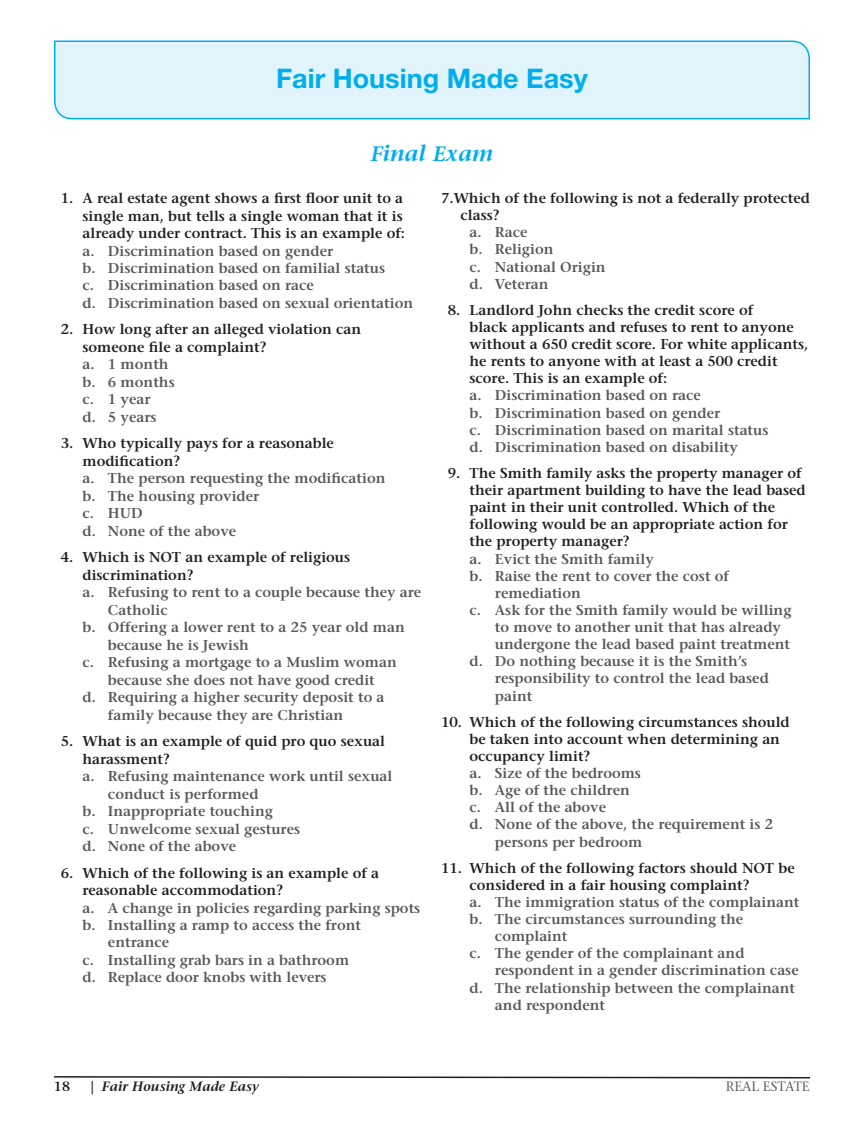
<style>
.page{position:relative;width:864px;height:1134px;background:#fff}
.page>*{position:absolute;margin:0;border:0;box-sizing:border-box;transform-origin:0 0}
.t1{font:700 27px "Helvetica Neue LT Std";color:#00aeef}
.t2{font:italic 600 22.5px "Stone Serif Std";color:#00aeef}
.t3{font:600 14.25px/17.5px "Stone Serif Std";color:#57585a}
.t4{font:600 14.25px/17.1px "Stone Serif Std";color:#231f20}
.t5{font:italic 600 13.5px "Stone Serif Std";color:#231f20}
.t6{font:500 13.5px "Stone Serif Std";color:#636366}
.t7{font:600 13.5px "Stone Serif Std";color:#231f20}
.s1{font-family:"Minion Pro";font-weight:700}
.s2{font-style:normal}
</style>
<div class="page">
<svg style="left:54px;top:1076px;width:756px;height:3px"></svg>
<div style="left:54px;top:40px;width:756px;height:80px;background:#e1f4fc"></div>
<h1 class="t1" style="left:276px;top:62px;width:313px">Fair Housing Made Easy</h1>
<h2 class="t2" style="left:370px;top:140px;width:125px"><span class="s1">F</span>inal <span class="s1">E</span>xam</h2>
<p class="t4" style="left:83px;top:189px;width:324px;line-height:17.5px;text-indent:-22px">1. A real estate agent shows a first floor unit to a single man, but tells a single woman that it is already under contract. This is an example of:</p>
<p class="t3" style="left:83px;top:242px;width:332px">a. Discrimination based on gender<br>b. Discrimination based on familial status<br>c. Discrimination based on race<br>d. Discrimination based on sexual orientation</p>
<p class="t4" style="left:83px;top:321px;width:280px;line-height:17.5px;text-indent:-22px">2. How long after an alleged violation can someone file a complaint?</p>
<p class="t3" style="left:83px;top:356px;width:94px">a. 1 month b. 6 months c. 1 year<br>d. 5 years</p>
<p class="t4" style="left:83px;top:435px;width:253px;line-height:17.5px;text-indent:-22px">3. Who typically pays for a reasonable modification?</p>
<p class="t3" style="left:83px;top:470px;width:305px">a. The person requesting the modification b. The housing provider<br>c. HUD<br>d. None of the above</p>
<p class="t4" style="left:83px;top:549px;width:269px;line-height:17.5px;text-indent:-22px">4. Which is NOT an example of religious discrimination?</p>
<p class="t3" style="left:83px;top:584px;width:340px">a. Refusing to rent to a couple because they are</p>
<p class="t3" style="left:108px;top:601px;width:61px">Catholic</p>
<p class="t3" style="left:83px;top:619px;width:324px">b. Offering a lower rent to a 25 year old man</p>
<p class="t3" style="left:108px;top:636px;width:142px">because he is Jewish</p>
<p class="t3" style="left:83px;top:653px;width:316px">c. Refusing a mortgage to a Muslim woman</p>
<p class="t3" style="left:108px;top:671px;width:268px">because she does not have good credit</p>
<p class="t3" style="left:83px;top:688px;width:304px">d. Requiring a higher security deposit to a</p>
<p class="t3" style="left:108px;top:706px;width:237px">family because they are Christian</p>
<p class="t4" style="left:83px;top:732px;width:304px;line-height:17.5px;text-indent:-22px">5. What is an example of quid pro quo sexual harassment?</p>
<p class="t3" style="left:83px;top:767px;width:311px">a. Refusing maintenance work until sexual</p>
<p class="t3" style="left:108px;top:785px;width:152px">conduct is performed</p>
<p class="t3" style="left:83px;top:802px;width:192px">b. Inappropriate touching</p>
<p class="t3" style="left:83px;top:820px;width:219px">c. Unwelcome sexual gestures</p>
<p class="t3" style="left:83px;top:837px;width:155px">d. None of the above</p>
<p class="t4" style="left:83px;top:864px;width:298px;line-height:17.5px;text-indent:-22px">6. Which of the following is an example of a reasonable accommodation?</p>
<p class="t3" style="left:83px;top:899px;width:339px">a. A change in policies regarding parking spots</p>
<p class="t3" style="left:83px;top:916px;width:280px">b. Installing a ramp to access the front</p>
<p class="t3" style="left:108px;top:934px;width:63px">entrance</p>
<p class="t3" style="left:83px;top:951px;width:268px">c. Installing grab bars in a bathroom</p>
<p class="t3" style="left:83px;top:969px;width:246px">d. Replace door knobs with levers</p>
<p class="t4" style="left:460px;top:190px;width:351px;text-indent:-19px">7.Which of the following is not a federally protected class?</p>
<p class="t3" style="left:470px;top:224px;width:138px;line-height:17.1px">a. Race<br>b. Religion<br>c. National Origin d. Veteran</p>
<p class="t4" style="left:470px;top:301px;width:340px;text-indent:-22px">8. Landlord John checks the credit score of<br>black applicants and refuses to rent to anyone without a 650 credit score. For white applicants, he rents to anyone with at least a 500 credit score. This is an example of:</p>
<p class="t3" style="left:470px;top:387px;width:300px;line-height:17.1px">a. Discrimination based on race<br>b. Discrimination based on gender<br>c. Discrimination based on marital status d. Discrimination based on disability</p>
<p class="t4" style="left:470px;top:464px;width:338px;text-indent:-22px">9. The Smith family asks the property manager of their apartment building to have the lead based paint in their unit controlled. Which of the following would be an appropriate action for the property manager?</p>
<p class="t3" style="left:470px;top:550px;width:186px">a. Evict the Smith family</p>
<p class="t3" style="left:470px;top:567px;width:261px">b. Raise the rent to cover the cost of</p>
<p class="t3" style="left:495px;top:584px;width:88px">remediation</p>
<p class="t3" style="left:470px;top:601px;width:324px">c. Ask for the Smith family would be willing</p>
<p class="t3" style="left:495px;top:618px;width:288px">to move to another unit that has already</p>
<p class="t3" style="left:495px;top:635px;width:297px">undergone the lead based paint treatment</p>
<p class="t3" style="left:470px;top:653px;width:279px">d. Do nothing because it is the Smith’s</p>
<p class="t3" style="left:495px;top:670px;width:275px">responsibility to control the lead based</p>
<p class="t3" style="left:495px;top:687px;width:39px">paint</p>
<p class="t4" style="left:470px;top:713px;width:322px;text-indent:-28px">10. Which of the following circumstances should be taken into account when determining an occupancy limit?</p>
<p class="t3" style="left:470px;top:764px;width:173px">a. Size of the bedrooms</p>
<p class="t3" style="left:470px;top:782px;width:162px">b. Age of the children</p>
<p class="t3" style="left:470px;top:799px;width:138px">c. All of the above</p>
<p class="t3" style="left:470px;top:816px;width:305px">d. None of the above, the requirement is 2</p>
<p class="t3" style="left:495px;top:833px;width:149px">persons per bedroom</p>
<p class="t4" style="left:470px;top:859px;width:327px;text-indent:-28px">11. Which of the following factors should NOT be considered in a fair housing complaint?</p>
<p class="t3" style="left:470px;top:893px;width:332px">a. The immigration status of the complainant</p>
<p class="t3" style="left:470px;top:910px;width:275px">b. The circumstances surrounding the</p>
<p class="t3" style="left:495px;top:928px;width:74px">complaint</p>
<p class="t3" style="left:470px;top:945px;width:277px">c. The gender of the complainant and</p>
<p class="t3" style="left:495px;top:962px;width:305px">respondent in a gender discrimination case</p>
<p class="t3" style="left:470px;top:979px;width:327px">d. The relationship between the complainant</p>
<p class="t3" style="left:495px;top:996px;width:112px">and respondent</p>
<p class="t7" style="left:54px;top:1078px;width:18px">18</p>
<p class="t5" style="left:90px;top:1078px;width:171px"><span class="s2">|</span> Fair Housing Made Easy</p>
<p class="t6" style="left:726px;top:1078px;width:85px">REAL ESTATE</p>
</div>
